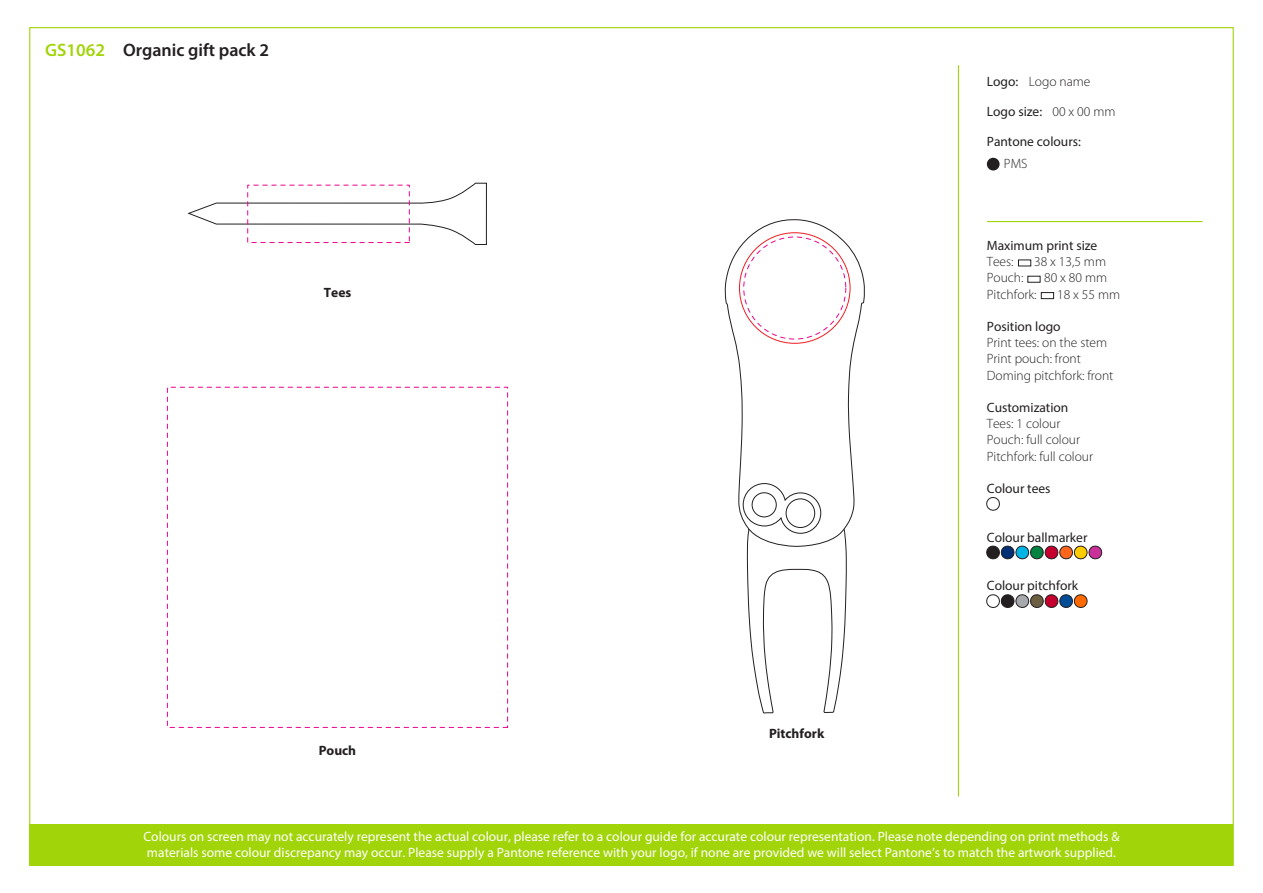
<style>
.page{position:relative;width:1263px;height:893px;background:#fff}
.page>*{position:absolute;margin:0;border:0;box-sizing:border-box;transform-origin:0 0}
.t1{font:600 18px "Myriad Pro";color:#231f20}
.t2{font:13.5px/16.2px "Myriad Pro";color:#fff}
.t3{font:300 13.5px/16.2px "Myriad Pro";color:#231f20}
.t4{font:13.5px "Myriad Pro";color:#231f20}
.t5{font:700 13.5px "Myriad Pro";color:#231f20}
.s1{color:#a2d40a}
</style>
<div class="page">
<div style="left:30px;top:824px;width:1203px;height:41px;background:#a2d40a"></div>
<svg style="left:188px;top:183px;width:299px;height:62px"></svg>
<div style="left:1041px;top:292px;width:13px;height:7px;border:1px solid #231f20"></div>
<hr style="left:958px;top:65px;width:1px;height:731px;background:#a2d40a">
<hr style="left:987px;top:221px;width:215px;height:1px;background:#a2d40a">
<svg style="left:986px;top:497px;width:14px;height:14px"></svg>
<svg style="left:986px;top:545px;width:116px;height:15px"></svg>
<div style="left:167px;top:387px;width:341px;height:341px;border:1px dashed #ed028c"></div>
<svg style="left:986px;top:594px;width:102px;height:14px"></svg>
<svg style="left:725px;top:219px;width:140px;height:494px"></svg>
<svg style="left:743px;top:483px;width:101px;height:64px"></svg>
<div style="left:786px;top:499px;width:29px;height:28px;background:#fff;border-radius:50%"></div>
<div style="left:786px;top:499px;width:29px;height:29px;border:1px solid #231f20;border-radius:50%"></div>
<div style="left:752px;top:493px;width:24px;height:24px;background:#fff;border-radius:50%"></div>
<div style="left:752px;top:493px;width:24px;height:24px;border:1px solid #231f20;border-radius:50%"></div>
<div style="left:987px;top:158px;width:12px;height:12px;background:#231f20;border-radius:50%"></div>
<h1 class="t1" style="left:45px;top:38px;width:225px"><span class="s1">GS1062</span> Organic gift pack 2</h1>
<p class="t5" style="left:324px;top:284px;width:29px">Tees</p>
<p class="t5" style="left:319px;top:742px;width:39px">Pouch</p>
<p class="t5" style="left:769px;top:725px;width:57px">Pitchfork</p>
<p class="t4" style="left:987px;top:73px;width:33px">Logo:</p>
<p class="t4" style="left:987px;top:103px;width:57px">Logo size:</p>
<p class="t4" style="left:987px;top:133px;width:96px">Pantone colours:</p>
<p class="t3" style="left:1029px;top:73px;width:63px">Logo name</p>
<p class="t3" style="left:1052px;top:103px;width:65px">00 x 00 mm</p>
<p class="t3" style="left:1004px;top:155px;width:25px">PMS</p>
<p class="t4" style="left:987px;top:237px;width:112px">Maximum print size</p>
<p class="t3" style="left:987px;top:254px;width:28px">Tees:</p>
<p class="t3" style="left:1034px;top:254px;width:73px">38 x 13,5 mm</p>
<p class="t3" style="left:987px;top:270px;width:38px">Pouch:</p>
<p class="t3" style="left:1044px;top:270px;width:65px">80 x 80 mm</p>
<p class="t3" style="left:987px;top:286px;width:51px">Pitchfork:</p>
<p class="t3" style="left:1057px;top:286px;width:65px">18 x 55 mm</p>
<p class="t4" style="left:987px;top:318px;width:75px">Position logo</p>
<p class="t3" style="left:987px;top:335px;width:128px">Print tees: on the stem<br>Print pouch: front<br>Doming pitchfork: front</p>
<p class="t4" style="left:987px;top:399px;width:83px">Customization</p>
<p class="t3" style="left:987px;top:416px;width:108px">Tees: 1 colour<br>Pouch: full colour<br>Pitchfork: full colour</p>
<p class="t4" style="left:987px;top:480px;width:65px">Colour tees</p>
<p class="t4" style="left:987px;top:529px;width:102px">Colour ballmarker</p>
<p class="t4" style="left:987px;top:577px;width:93px">Colour pitchfork</p>
<p class="t2" style="left:143px;top:828px;width:977px">Colours on screen may not accurately represent the actual colour, please refer to a colour guide for accurate colour representation. Please note depending on print methods &amp; materials some colour discrepancy may occur. Please supply a Pantone reference with your logo, if none are provided we will select Pantone’s to match the artwork supplied.</p>
</div>
